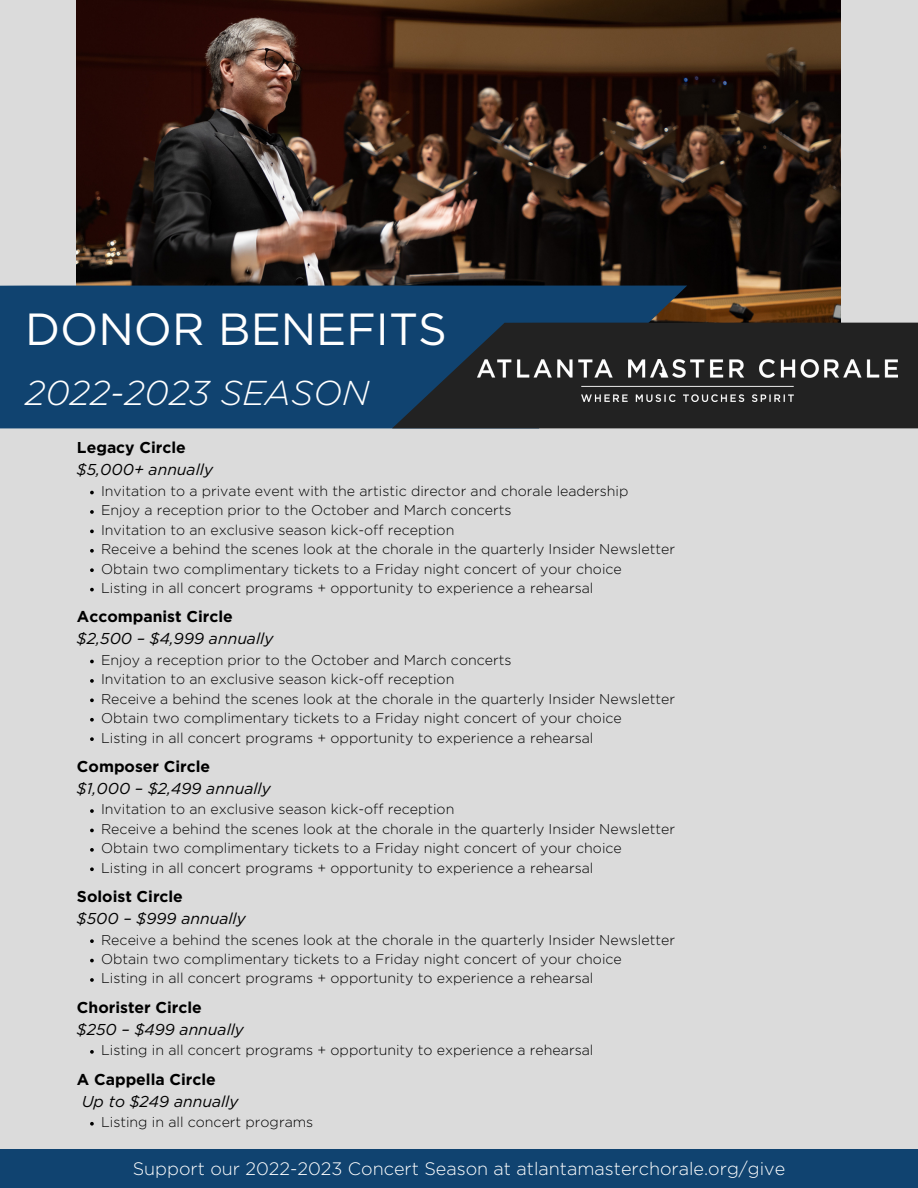
<style>
.page{position:relative;width:918px;height:1188px;background:#dbdbdb}
.page>*{position:absolute;margin:0;border:0;box-sizing:border-box;transform-origin:0 0}
.t1{font:45px "Gotham";color:#fff}
.t2{font:italic 300 34.5px "Gotham";color:#fff}
.t3{font:300 18px "Gotham";color:#fff}
.t4{font:italic 15.75px "Gotham";color:#000}
.t5{font:700 15.75px "Gotham";color:#000}
.t6{font:300 14.1px "Gotham";color:#000}
</style>
<div class="page">
<div style="left:0;top:1150px;width:918px;height:38px;background:#104370"></div>
<img style="left:77px;top:0;width:764px;height:323px">
<div style="left:0;top:286px;width:687px;height:142px;background:#104370"></div>
<svg style="left:392px;top:323px;width:526px;height:105px;background:#1f272e"></svg>
<svg style="left:90px;top:491px;width:4px;height:3px"></svg>
<svg style="left:90px;top:510px;width:4px;height:4px"></svg>
<svg style="left:90px;top:530px;width:4px;height:3px"></svg>
<svg style="left:90px;top:549px;width:4px;height:4px"></svg>
<svg style="left:90px;top:568px;width:4px;height:4px"></svg>
<svg style="left:90px;top:588px;width:4px;height:3px"></svg>
<svg style="left:90px;top:660px;width:4px;height:3px"></svg>
<svg style="left:90px;top:679px;width:4px;height:4px"></svg>
<svg style="left:90px;top:698px;width:4px;height:4px"></svg>
<svg style="left:90px;top:718px;width:4px;height:4px"></svg>
<svg style="left:90px;top:737px;width:4px;height:4px"></svg>
<svg style="left:90px;top:809px;width:4px;height:4px"></svg>
<svg style="left:90px;top:829px;width:4px;height:3px"></svg>
<svg style="left:90px;top:848px;width:4px;height:4px"></svg>
<svg style="left:90px;top:867px;width:4px;height:4px"></svg>
<svg style="left:90px;top:939px;width:4px;height:4px"></svg>
<svg style="left:90px;top:959px;width:4px;height:3px"></svg>
<svg style="left:90px;top:978px;width:4px;height:4px"></svg>
<svg style="left:90px;top:1050px;width:4px;height:4px"></svg>
<svg style="left:90px;top:1122px;width:4px;height:4px"></svg>
<img style="left:478px;top:360px;width:420px;height:42px">
<p class="t1" style="left:25px;top:309px;width:423px">DONOR BENEFITS</p>
<p class="t2" style="left:25px;top:377px;width:346px">2022-2023 SEASON</p>
<p class="t5" style="left:77px;top:441px;width:110px">Legacy Circle</p>
<p class="t4" style="left:77px;top:463px;width:138px">$5,000+ annually</p>
<p class="t6" style="left:101px;top:485px;width:529px">Invitation to a private event with the artistic director and chorale leadership</p>
<p class="t6" style="left:101px;top:504px;width:412px">Enjoy a reception prior to the October and March concerts</p>
<p class="t6" style="left:101px;top:524px;width:355px">Invitation to an exclusive season kick-off reception</p>
<p class="t6" style="left:101px;top:543px;width:575px">Receive a behind the scenes look at the chorale in the quarterly Insider Newsletter</p>
<p class="t6" style="left:101px;top:562px;width:522px">Obtain two complimentary tickets to a Friday night concert of your choice</p>
<p class="t6" style="left:101px;top:582px;width:494px">Listing in all concert programs + opportunity to experience a rehearsal</p>
<p class="t5" style="left:77px;top:610px;width:157px">Accompanist Circle</p>
<p class="t4" style="left:77px;top:632px;width:198px">$2,500 – $4,999 annually</p>
<p class="t6" style="left:101px;top:654px;width:412px">Enjoy a reception prior to the October and March concerts</p>
<p class="t6" style="left:101px;top:673px;width:355px">Invitation to an exclusive season kick-off reception</p>
<p class="t6" style="left:101px;top:692px;width:575px">Receive a behind the scenes look at the chorale in the quarterly Insider Newsletter</p>
<p class="t6" style="left:101px;top:712px;width:522px">Obtain two complimentary tickets to a Friday night concert of your choice</p>
<p class="t6" style="left:101px;top:731px;width:494px">Listing in all concert programs + opportunity to experience a rehearsal</p>
<p class="t5" style="left:77px;top:759px;width:135px">Composer Circle</p>
<p class="t4" style="left:77px;top:781px;width:195px">$1,000 – $2,499 annually</p>
<p class="t6" style="left:101px;top:803px;width:355px">Invitation to an exclusive season kick-off reception</p>
<p class="t6" style="left:101px;top:823px;width:575px">Receive a behind the scenes look at the chorale in the quarterly Insider Newsletter</p>
<p class="t6" style="left:101px;top:842px;width:522px">Obtain two complimentary tickets to a Friday night concert of your choice</p>
<p class="t6" style="left:101px;top:861px;width:494px">Listing in all concert programs + opportunity to experience a rehearsal</p>
<p class="t5" style="left:77px;top:889px;width:107px">Soloist Circle</p>
<p class="t4" style="left:77px;top:912px;width:170px">$500 – $999 annually</p>
<p class="t6" style="left:101px;top:933px;width:575px">Receive a behind the scenes look at the chorale in the quarterly Insider Newsletter</p>
<p class="t6" style="left:101px;top:953px;width:522px">Obtain two complimentary tickets to a Friday night concert of your choice</p>
<p class="t6" style="left:101px;top:972px;width:494px">Listing in all concert programs + opportunity to experience a rehearsal</p>
<p class="t5" style="left:77px;top:1000px;width:126px">Chorister Circle</p>
<p class="t4" style="left:77px;top:1022px;width:169px">$250 – $499 annually</p>
<p class="t5" style="left:77px;top:1072px;width:140px">A Cappella Circle</p>
<p class="t4" style="left:82px;top:1094px;width:158px">Up to $249 annually</p>
<p class="t6" style="left:101px;top:1044px;width:494px">Listing in all concert programs + opportunity to experience a rehearsal</p>
<p class="t6" style="left:101px;top:1116px;width:214px">Listing in all concert programs</p>
<p class="t3" style="left:133px;top:1160px;width:654px">Support our 2022-2023 Concert Season at atlantamasterchorale.org/give</p>
</div>
